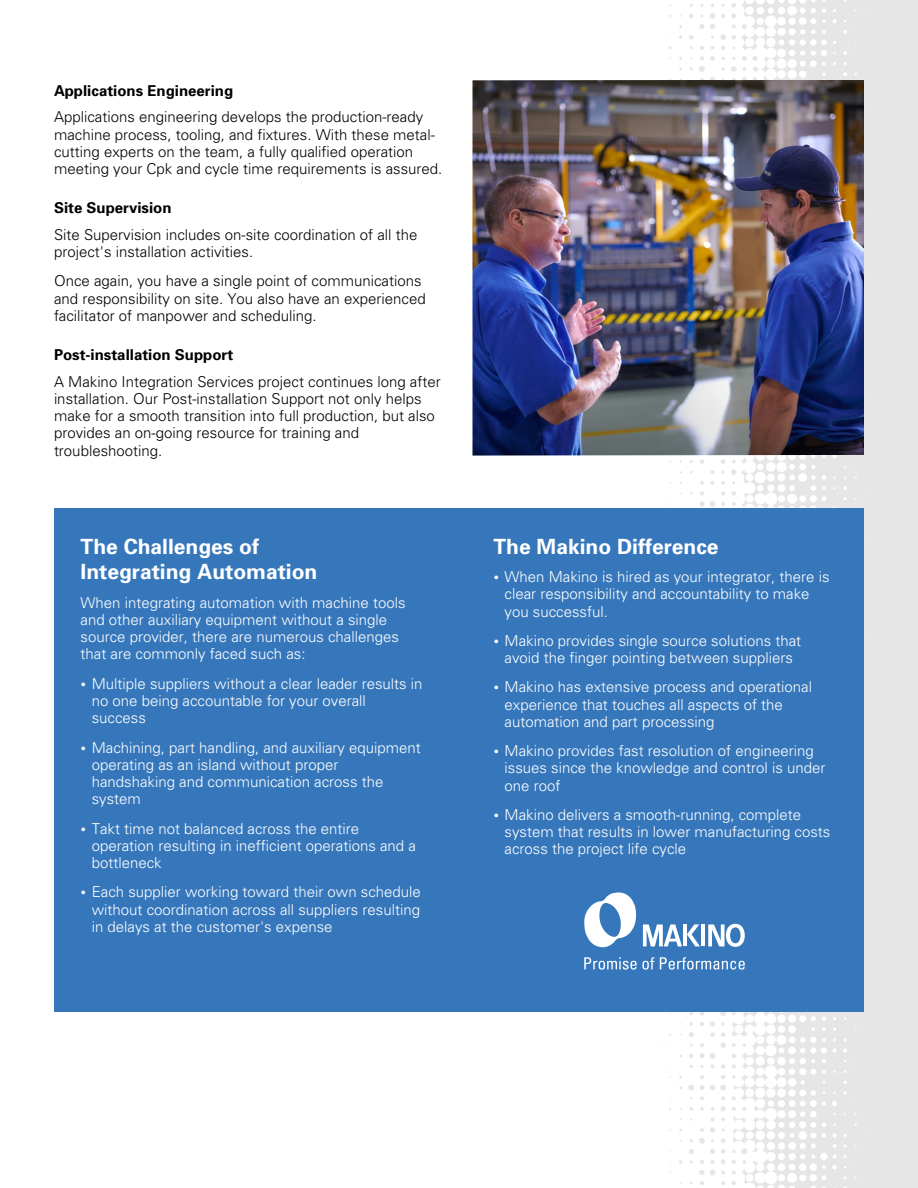
<style>
.page{position:relative;width:918px;height:1188px;background:#fff}
.page>*{position:absolute;margin:0;border:0;box-sizing:border-box;transform-origin:0 0}
.t1{font:700 21px/25.7px "Univers 65";color:#fff}
.t2{font:300 15px/17.2px "Univers 45";color:#fff}
.t3{font:300 15px/17.2px "Univers 45";color:#000}
.t4{font:700 15px "Univers 65";color:#000}
</style>
<div class="page">
<svg style="left:659px;top:0;width:259px;height:1188px;fill:#e6e6e6"></svg>
<div style="left:54px;top:508px;width:810px;height:504px;background:#3677bc"></div>
<svg style="left:584px;top:892px;width:52px;height:55px"></svg>
<hr style="left:701px;top:924px;width:4px;height:22px;background:#fff">
<svg style="left:643px;top:924px;width:57px;height:22px"></svg>
<svg style="left:708px;top:924px;width:37px;height:23px"></svg>
<svg style="left:584px;top:957px;width:161px;height:13px"></svg>
<img style="left:472px;top:80px;width:392px;height:376px">
<p class="t4" style="left:54px;top:85px;width:181px">Applications Engineering</p>
<p class="t3" style="left:54px;top:110px;width:390px">Applications engineering develops the production-ready machine process, tooling, and fixtures. With these metal&shy;cutting experts on the team, a fully qualified operation meeting your Cpk and cycle time requirements is assured.</p>
<p class="t4" style="left:54px;top:202px;width:119px">Site Supervision</p>
<p class="t3" style="left:54px;top:227px;width:365px">Site Supervision includes on-site coordination of all the project's installation activities.</p>
<p class="t3" style="left:54px;top:274px;width:373px">Once again, you have a single point of communications and responsibility on site. You also have an experienced facilitator of manpower and scheduling.</p>
<p class="t4" style="left:54px;top:349px;width:181px">Post-installation Support</p>
<p class="t3" style="left:54px;top:374px;width:388px">A Makino Integration Services project continues long after installation. Our Post-installation Support not only helps make for a smooth transition into full production, but also provides an on-going resource for training and troubleshooting.</p>
<h1 class="t1" style="left:81px;top:535px;width:238px">The Challenges of<br>Integrating Automation</h1>
<p class="t2" style="left:81px;top:595px;width:327px">When integrating automation with machine tools and other auxiliary equipment without a single source provider, there are numerous challenges that are commonly faced such as:</p>
<p class="t2" style="left:92px;top:676px;width:332px">Multiple suppliers without a clear leader results in no one being accountable for your overall success</p>
<p class="t2" style="left:92px;top:740px;width:331px">Machining, part handling, and auxiliary equipment operating as an island without proper handshaking and communication across the system</p>
<p class="t2" style="left:92px;top:821px;width:326px">Takt time not balanced across the entire operation resulting in inefficient operations and a bottleneck</p>
<p class="t2" style="left:92px;top:885px;width:331px;text-align:justify">Each supplier working toward their own schedule without coordination across all suppliers resulting in delays at the customer's expense</p>
<h1 class="t1" style="left:493px;top:535px;width:227px">The Makino Difference</h1>
<p class="t2" style="left:505px;top:569px;width:327px">When Makino is hired as your integrator, there is clear responsibility and accountability to make you successful.</p>
<p class="t2" style="left:505px;top:633px;width:298px">Makino provides single source solutions that avoid the finger pointing between suppliers</p>
<p class="t2" style="left:505px;top:680px;width:309px">Makino has extensive process and operational experience that touches all aspects of the automation and part processing</p>
<p class="t2" style="left:505px;top:744px;width:322px">Makino provides fast resolution of engineering issues since the knowledge and control is under one roof</p>
<p class="t2" style="left:505px;top:807px;width:327px">Makino delivers a smooth-running, complete system that results in lower manufacturing costs across the project life cycle</p>
</div>
